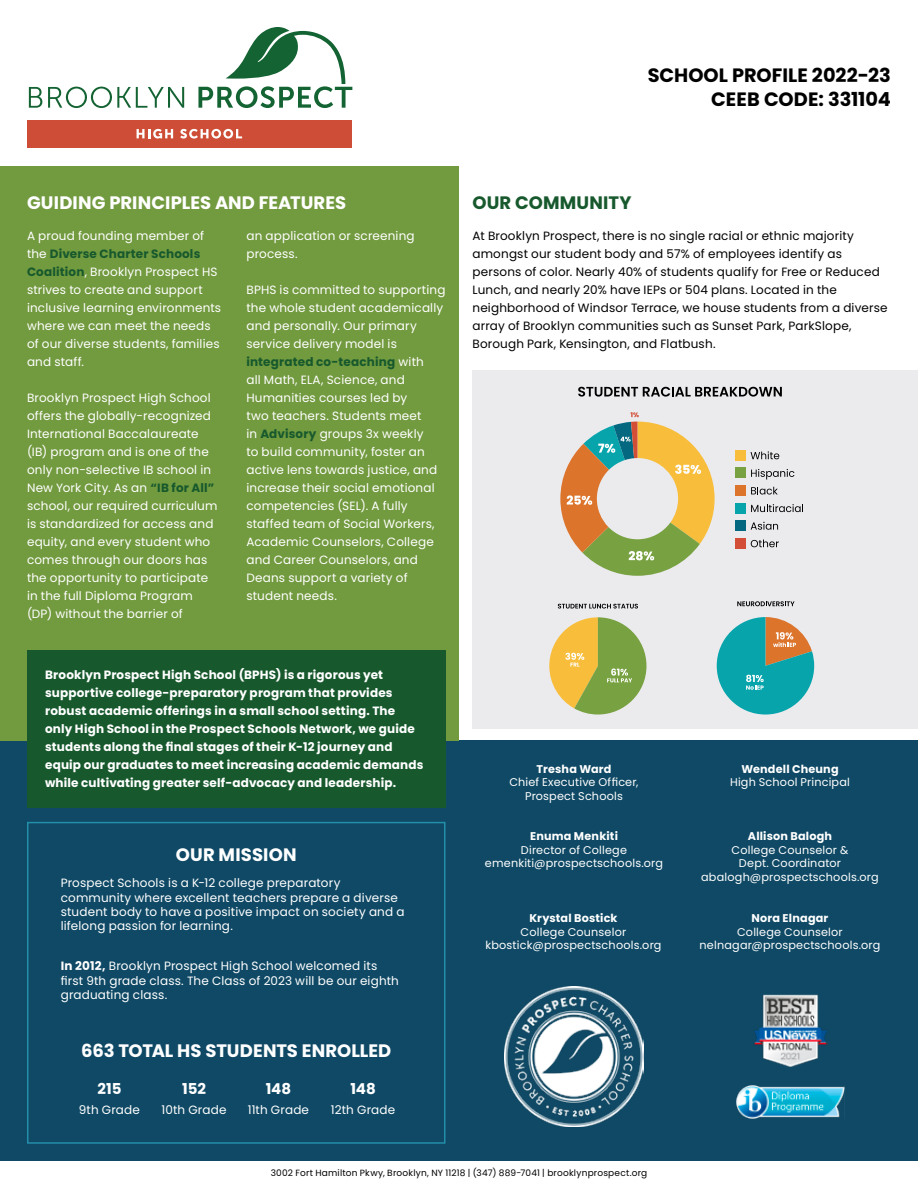
<style>
.page{position:relative;width:918px;height:1188px;background:#fff}
.page>*{position:absolute;margin:0;border:0;box-sizing:border-box;transform-origin:0 0}
.t1{font:700 19.35px/23.2px "Poppins";color:#000;text-align:right}
.t2{font:700 18px "Poppins";letter-spacing:.005em;color:#fff}
.t3{font:700 18px "Poppins";letter-spacing:.015em;color:#17592d}
.t4{font:700 15px "Poppins";color:#fff}
.t5{font:12px/18px "Poppins";letter-spacing:.015em;color:#fff}
.t6{font:12px/18px "Poppins";letter-spacing:.015em;color:#000}
.t7{font:700 12px/18px "Poppins";letter-spacing:.015em;color:#fff}
.t8{font:11.25px/13.5px "Poppins";letter-spacing:.015em;color:#fff;text-align:center}
.t9{font:700 11.25px "Poppins";letter-spacing:.015em;color:#fff}
.t10{font:9px "Poppins";letter-spacing:.025em;color:#000}
.s1{font-weight:700;color:#17592d}
.s2{font-weight:700}
</style>
<div class="page">
<div style="left:459px;top:741px;width:459px;height:420px;background:#0f4965"></div>
<div style="left:0;top:741px;width:459px;height:420px;background:#0f4965"></div>
<div style="left:0;top:166px;width:459px;height:575px;background:#729a3f"></div>
<div style="left:472px;top:370px;width:446px;height:359px;background:#ebebee"></div>
<svg style="left:29px;top:87px;width:13px;height:21px"></svg>
<svg style="left:48px;top:87px;width:136px;height:21px"></svg>
<svg style="left:198px;top:27px;width:154px;height:81px"></svg>
<div style="left:27px;top:120px;width:325px;height:27px;background:#ce4d37"></div>
<svg style="left:137px;top:129px;width:36px;height:10px"></svg>
<svg style="left:180px;top:129px;width:62px;height:10px"></svg>
<img style="left:754px;top:995px;width:74px;height:72px">
<img style="left:736px;top:1085px;width:108px;height:33px">
<div style="left:27px;top:650px;width:419px;height:158px;background:#17592d"></div>
<img style="left:504px;top:987px;width:140px;height:139px">
<div style="left:27px;top:822px;width:419px;height:322px;border:2px solid #238eaa"></div>
<svg style="left:549px;top:617px;width:98px;height:98px"></svg>
<svg style="left:558px;top:604px;width:80px;height:5px"></svg>
<svg style="left:737px;top:601px;width:58px;height:5px"></svg>
<svg style="left:717px;top:617px;width:97px;height:98px"></svg>
<svg style="left:751px;top:451px;width:28px;height:8px"></svg>
<svg style="left:751px;top:469px;width:43px;height:11px"></svg>
<svg style="left:751px;top:487px;width:27px;height:8px"></svg>
<svg style="left:751px;top:504px;width:52px;height:8px"></svg>
<svg style="left:751px;top:522px;width:27px;height:8px"></svg>
<svg style="left:751px;top:540px;width:28px;height:7px"></svg>
<svg style="left:560px;top:412px;width:155px;height:164px"></svg>
<div style="left:736px;top:450px;width:10px;height:10px;background:#f8bd3a"></div>
<div style="left:736px;top:468px;width:10px;height:10px;background:#78a241"></div>
<div style="left:736px;top:485px;width:10px;height:11px;background:#dc742c"></div>
<div style="left:736px;top:503px;width:10px;height:10px;background:#07a4ac"></div>
<div style="left:736px;top:521px;width:10px;height:10px;background:#036880"></div>
<div style="left:736px;top:539px;width:10px;height:10px;background:#d34e37"></div>
<svg style="left:578px;top:387px;width:204px;height:10px"></svg>
<h1 class="t1" style="left:648px;top:64px;width:245px">SCHOOL PROFILE 2022-23<br>CEEB CODE: 331104</h1>
<h2 class="t2" style="left:27px;top:193px;width:321px">GUIDING PRINCIPLES AND FEATURES</h2>
<h2 class="t3" style="left:472px;top:193px;width:160px">OUR COMMUNITY</h2>
<p class="t5" style="left:27px;top:227px;width:196px">A proud founding member of the <span class="s1">Diverse Charter Schools<br>Coalition</span>, Brooklyn Prospect HS strives to create and support inclusive learning environments where we can meet the needs of our diverse students, families and staff.</p>
<p class="t5" style="left:27px;top:389px;width:192px">Brooklyn Prospect High School offers the globally-recognized<br>International Baccalaureate (IB) program and is one of the only non-selective IB school in<br>New York City. As an <span class="s1">“IB for All” </span>school, our required curriculum is standardized for access and equity, and every student who comes through our doors has the opportunity to participate in the full Diploma Program (DP) without the barrier of</p>
<p class="t5" style="left:246px;top:227px;width:170px">an application or screening process.</p>
<p class="t5" style="left:246px;top:281px;width:201px">BPHS is committed to supporting the whole student academically and personally. Our primary service delivery model is <span class="s1">integrated co-teaching</span> with<br>all Math, ELA, Science, and<br>Humanities courses led by<br>two teachers. Students meet<br>in <span class="s1">Advisory</span> groups 3x weekly<br>to build community, foster an active lens towards justice, and increase their social emotional competencies (SEL). A fully staffed team of Social Workers,<br>Academic Counselors, College and Career Counselors, and<br>Deans support a variety of student needs.</p>
<p class="t7" style="left:45px;top:666px;width:380px">Brooklyn Prospect High School (BPHS) is a rigorous yet supportive college-preparatory program that provides robust academic offerings in a small school setting. The only High School in the Prospect Schools Network, we guide students along the final stages of their K-12 journey and equip our graduates to meet increasing academic demands while cultivating greater self-advocacy and leadership.</p>
<h2 class="t2" style="left:176px;top:844px;width:122px">OUR MISSION</h2>
<p class="t5" style="left:61px;top:876px;width:345px;line-height:14.4px">Prospect Schools is a K-12 college preparatory community where excellent teachers prepare a diverse student body to have a positive impact on society and a lifelong passion for learning.</p>
<p class="t5" style="left:61px;top:959px;width:340px;line-height:14.4px"><span class="s2">In 2012,</span> Brooklyn Prospect High School welcomed its first 9th grade class. The Class of 2023 will be our eighth graduating class.</p>
<h2 class="t2" style="left:81px;top:1040px;width:312px">663 TOTAL HS STUDENTS ENROLLED</h2>
<p class="t4" style="left:97px;top:1080px;width:26px">215</p>
<p class="t4" style="left:182px;top:1080px;width:25px">152</p>
<p class="t4" style="left:266px;top:1080px;width:27px">148</p>
<p class="t4" style="left:350px;top:1080px;width:27px">148</p>
<p class="t5" style="left:79px;top:1101px;width:63px">9th Grade</p>
<p class="t5" style="left:161px;top:1101px;width:67px">10th Grade</p>
<p class="t5" style="left:248px;top:1101px;width:63px">11th Grade</p>
<p class="t5" style="left:331px;top:1101px;width:66px">12th Grade</p>
<p class="t6" style="left:472px;top:227px;width:417px">At Brooklyn Prospect, there is no single racial or ethnic majority amongst our student body and 57% of employees identify as persons of color. Nearly 40% of students qualify for Free or Reduced Lunch, and nearly 20% have IEPs or 504 plans. Located in the neighborhood of Windsor Terrace, we house students from a diverse array of Brooklyn communities such as Sunset Park, ParkSlope, Borough Park, Kensington, and Flatbush.</p>
<p class="t9" style="left:537px;top:763px;width:77px">Tresha Ward</p>
<p class="t8" style="left:509px;top:776px;width:131px">Chief Executive Officer,<br>Prospect Schools</p>
<p class="t9" style="left:741px;top:763px;width:99px">Wendell Cheung</p>
<p class="t8" style="left:730px;top:776px;width:121px">High School Principal</p>
<p class="t9" style="left:530px;top:830px;width:89px">Enuma Menkiti</p>
<p class="t8" style="left:485px;top:843px;width:180px">Director of College emenkiti@prospectschools.org</p>
<p class="t9" style="left:748px;top:830px;width:86px">Allison Balogh</p>
<p class="t8" style="left:701px;top:843px;width:179px">College Counselor &amp;<br>Dept. Coordinator abalogh@prospectschools.org</p>
<p class="t9" style="left:529px;top:912px;width:90px">Krystal Bostick</p>
<p class="t8" style="left:485px;top:925px;width:178px">College Counselor kbostick@prospectschools.org</p>
<p class="t9" style="left:752px;top:912px;width:78px">Nora Elnagar</p>
<p class="t8" style="left:700px;top:925px;width:182px">College Counselor nelnagar@prospectschools.org</p>
<p class="t10" style="left:271px;top:1168px;width:378px">3002 Fort Hamilton Pkwy, Brooklyn, NY 11218 | (347) 889-7041 | brooklynprospect.org</p>
</div>
